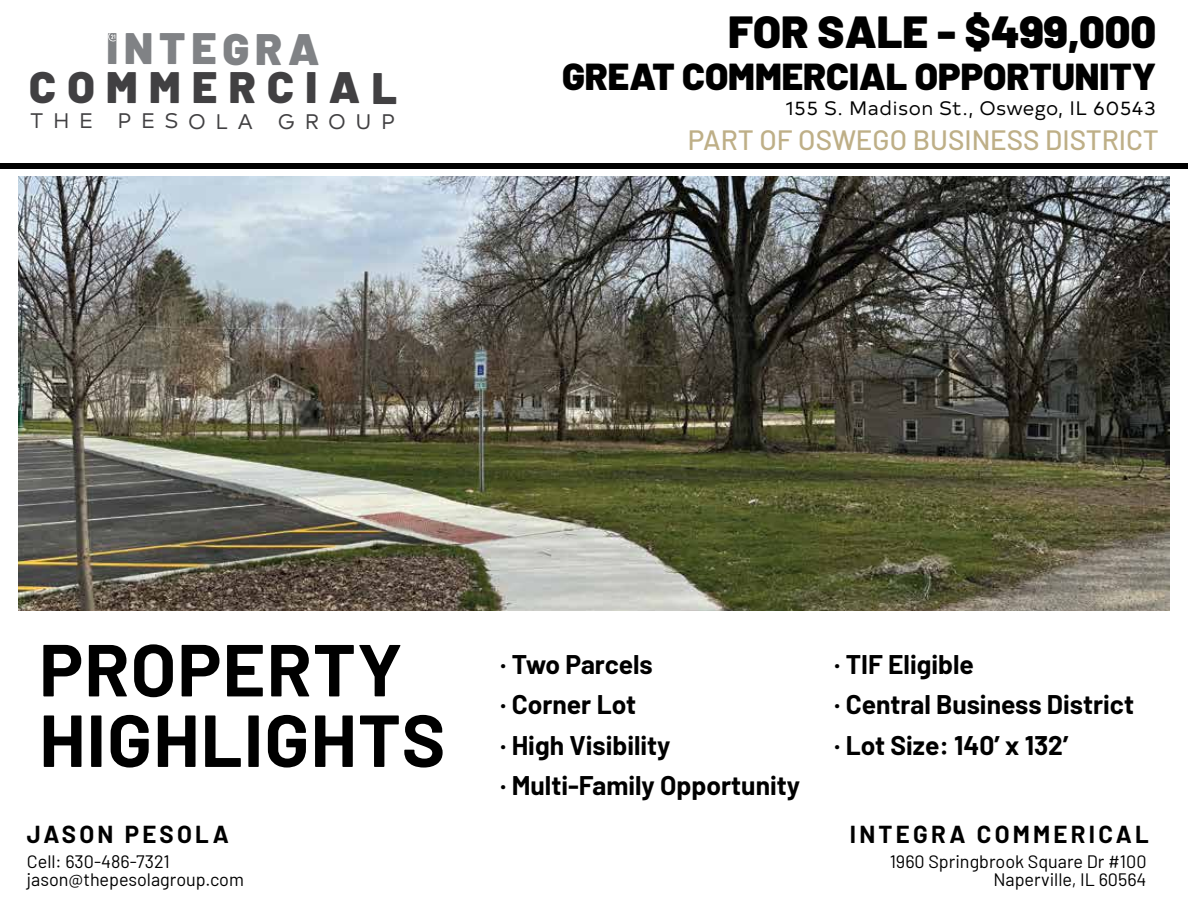
<style>
.page{position:relative;width:1188px;height:918px;background:#fff}
.page>*{position:absolute;margin:0;border:0;box-sizing:border-box;transform-origin:0 0}
.t1{font:700 73.5px/70.5px "Barlow";letter-spacing:.015em;color:#000}
.t2{font:900 45px "Barlow";color:#000}
.t3{font:900 44.1px "Barlow";letter-spacing:.255em;color:#414042}
.t4{font:900 44.1px "Barlow";letter-spacing:.13em;color:#808285}
.t5{font:900 37.5px "Barlow";color:#000}
.t6{font:500 27.9px "Barlow";color:#beaf87}
.t7{font:700 26.4px/40.5px "Barlow";color:#000}
.t8{font:700 24px "Barlow";letter-spacing:.135em;color:#000}
.t9{font:21.15px "Typold";letter-spacing:.45em;color:#414042}
.t10{font:19.5px "Typold";letter-spacing:.02em;color:#000}
.t11{font:18px/18px "Barlow";color:#000;text-align:right}
</style>
<div class="page">
<div style="left:0;top:163px;width:1188px;height:5px;background:#000"></div>
<img style="left:18px;top:177px;width:1152px;height:434px">
<h3 class="t4" style="left:107px;top:15px;width:215px">INTEGRA</h3>
<h3 class="t3" style="left:29px;top:54px;width:370px">COMMERCIAL</h3>
<p class="t9" style="left:30px;top:105px;width:367px">THE PESOLA GROUP</p>
<h2 class="t2" style="left:728px;top:-3px;width:430px">FOR SALE - $499,000</h2>
<h3 class="t5" style="left:562px;top:48px;width:596px">GREAT COMMERCIAL OPPORTUNITY</h3>
<p class="t10" style="left:786px;top:94px;width:372px">155 S. Madison St., Oswego, IL 60543</p>
<p class="t6" style="left:688px;top:120px;width:473px">PART OF OSWEGO BUSINESS DISTRICT</p>
<h1 class="t1" style="left:39px;top:629px;width:408px">PROPERTY<br>HIGHLIGHTS</h1>
<p class="t7" style="left:500px;top:642px;width:301px">· Two Parcels<br>· Corner Lot<br>· High Visibility<br>· Multi-Family Opportunity</p>
<p class="t7" style="left:834px;top:642px;width:301px">· TIF Eligible<br>· Central Business District · Lot Size: 140’ x 132’</p>
<p class="t8" style="left:27px;top:816px;width:203px">JASON PESOLA</p>
<p class="t8" style="left:850px;top:816px;width:301px">INTEGRA COMMERICAL</p>
<p class="t11" style="left:890px;top:851px;width:258px">1960 Springbrook Square Dr #100<br>Naperville, IL 60564</p>
<p class="t11" style="left:27px;top:851px;width:219px;text-align:left">Cell: 630-486-7321 jason@thepesolagroup.com</p>
</div>
